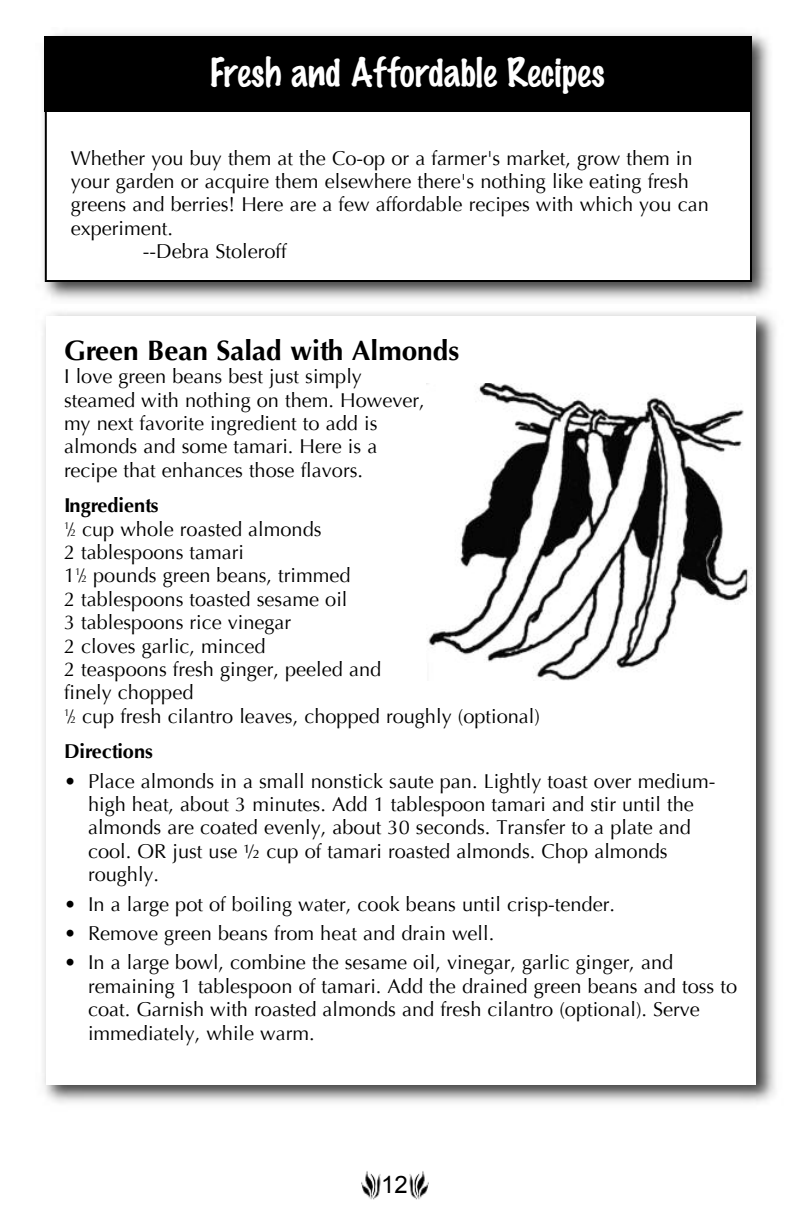
<style>
.page{position:relative;width:792px;height:1224px;background:#fff}
.page>*{position:absolute;margin:0;border:0;box-sizing:border-box;transform-origin:0 0}
.t1{font:100 36px "Marker Felt";color:#fff}
.t2{font:700 28px "Optima";color:#000}
.t3{font:24px "Arial";color:#000}
.t4{font:20px/23.4px "Optima";color:#000}
.t5{font:700 20px "Optima";color:#000}
.s1{font-weight:700}
.s2{font-size:10px}
</style>
<div class="page">
<img style="left:409px;top:1171px;width:20px;height:29px">
<img style="left:361px;top:1171px;width:20px;height:29px">
<img style="left:43px;top:312px;width:733px;height:791px">
<div style="left:46px;top:316px;width:710px;height:769px;background:#fff"></div>
<img style="left:43px;top:33px;width:727px;height:267px">
<div style="left:46px;top:37px;width:705px;height:244px;background:#fff"></div>
<div style="left:44px;top:36px;width:708px;height:76px;background:#000"></div>
<img style="left:426px;top:383px;width:326px;height:297px">
<h1 class="t1" style="left:209px;top:55px;width:397px">Fresh and Affordable Recipes</h1>
<p class="t4" style="left:71px;top:146px;width:623px">Whether you buy them at the Co-op or a farmer's market, grow them in</p>
<p class="t4" style="left:71px;top:170px;width:619px">your garden or acquire them elsewhere there's nothing like eating fresh</p>
<p class="t4" style="left:71px;top:193px;width:639px">greens and berries! Here are a few affordable recipes with which you can</p>
<p class="t4" style="left:71px;top:217px;width:104px">experiment.</p>
<p class="t4" style="left:143px;top:240px;width:145px">--Debra Stoleroff</p>
<h2 class="t2" style="left:64px;top:334px;width:397px">Green Bean Salad with Almonds</h2>
<p class="t4" style="left:64px;top:365px;width:362px">I love green beans best just simply steamed with nothing on them. However, my next favorite ingredient to add is almonds and some tamari. Here is a recipe that enhances those flavors.</p>
<p class="t4" style="left:64px;top:494px;width:478px"><span class="s1">Ingredients<br></span><sup>1</sup>⁄<span class="s2">2</span> cup whole roasted almonds<br>2 tablespoons tamari<br>1<sup>1</sup>⁄<span class="s2">2</span> pounds green beans, trimmed<br>2 tablespoons toasted sesame oil<br>3 tablespoons rice vinegar<br>2 cloves garlic, minced<br>2 teaspoons fresh ginger, peeled and<br>finely chopped<br><sup>1</sup>⁄<span class="s2">2</span> cup fresh cilantro leaves, chopped roughly (optional)</p>
<p class="t5" style="left:64px;top:740px;width:90px">Directions</p>
<p class="t4" style="left:88px;top:769px;width:629px;text-indent:-24px">• Place almonds in a small nonstick saute pan. Lightly toast over medium&shy;high heat, about 3 minutes. Add 1 tablespoon tamari and stir until the almonds are coated evenly, about 30 seconds. Transfer to a plate and cool. OR just use ½ cup of tamari roasted almonds. Chop almonds roughly.</p>
<p class="t4" style="left:64px;top:892px;width:552px">• In a large pot of boiling water, cook beans until crisp-tender.</p>
<p class="t4" style="left:64px;top:922px;width:432px">• Remove green beans from heat and drain well.</p>
<p class="t4" style="left:88px;top:951px;width:651px;text-indent:-24px">• In a large bowl, combine the sesame oil, vinegar, garlic ginger, and remaining 1 tablespoon of tamari. Add the drained green beans and toss to coat. Garnish with roasted almonds and fresh cilantro (optional). Serve immediately, while warm.</p>
<p class="t3" style="left:381px;top:1171px;width:28px">12</p>
</div>
